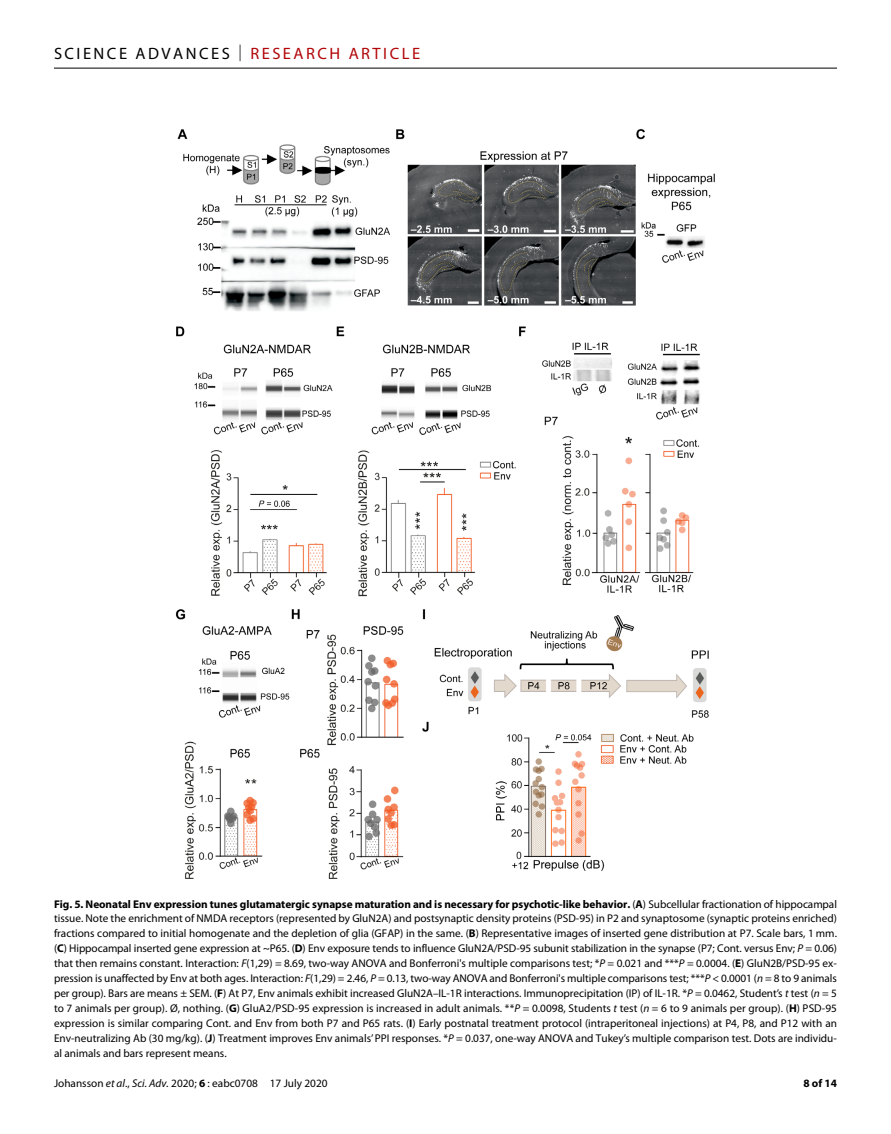
<style>
.page{position:relative;width:891px;height:1134px;background:#fff}
.page>*{position:absolute;margin:0;border:0;box-sizing:border-box;transform-origin:0 0}
.t1{font:16.5px "Myriad Pro";letter-spacing:.15em;color:#000}
.t2{font:11.25px/15px "Myriad Pro";color:#000;text-align:justify}
.t3{font:700 11.25px "Myriad Pro";color:#000}
.s1{font-weight:300}
.s2{color:#b10508}
.s3{font-weight:700}
.s4{font-style:italic}
</style>
<div class="page">
<hr style="left:54px;top:68px;width:783px;height:1px;background:#000">
<img style="left:176px;top:128px;width:539px;height:751px">
<h1 class="t1" style="left:54px;top:40px;width:368px">SCIENCE ADVANCES <span class="s1">|</span> <span class="s2">RESEARCH ARTICLE</span></h1>
<p class="t2" style="left:54px;top:896px;width:785px"><span class="s3">Fig. 5. Neonatal Env expression tunes glutamatergic synapse maturation and is necessary for psychotic-like behavior.</span> (<span class="s3">A</span>) Subcellular fractionation of hippocampal tissue. Note the enrichment of NMDA receptors (represented by GluN2A) and postsynaptic density proteins (PSD-95) in P2 and synaptosome (synaptic proteins enriched) fractions compared to initial homogenate and the depletion of glia (GFAP) in the same. (<span class="s3">B</span>) Representative images of inserted gene distribution at P7. Scale bars, 1 mm. (<span class="s3">C</span>) Hippocampal inserted gene expression at ~P65. (<span class="s3">D</span>) Env exposure tends to influence GluN2A/PSD-95 subunit stabilization in the synapse (P7; Cont. versus Env; <span class="s4">P</span> = 0.06) that then remains constant. Interaction: <span class="s4">F</span>(1,29) = 8.69, two-way ANOVA and Bonferroni's multiple comparisons test; *<span class="s4">P</span> = 0.021 and ***<span class="s4">P</span> = 0.0004. (<span class="s3">E</span>) GluN2B/PSD-95 ex&shy;pression is unaffected by Env at both ages. Interaction: <span class="s4">F</span>(1,29) = 2.46, <span class="s4">P</span> = 0.13, two-way ANOVA and Bonferroni's multiple comparisons test; ***<span class="s4">P</span> &lt; 0.0001 (<span class="s4">n</span> = 8 to 9 animals per group). Bars are means ± SEM. (<span class="s3">F</span>) At P7, Env animals exhibit increased GluN2A–IL-1R interactions. Immunoprecipitation (IP) of IL-1R. *<span class="s4">P</span> = 0.0462, Student’s <span class="s4">t</span> test (<span class="s4">n</span> = 5 to 7 animals per group). Ø, nothing. (<span class="s3">G</span>) GluA2/PSD-95 expression is increased in adult animals. **<span class="s4">P</span> = 0.0098, Students <span class="s4">t</span> test (<span class="s4">n</span> = 6 to 9 animals per group). (<span class="s3">H</span>) PSD-95 expression is similar comparing Cont. and Env from both P7 and P65 rats. (<span class="s3">I</span>) Early postnatal treatment protocol (intraperitoneal injections) at P4, P8, and P12 with an Env-neutralizing Ab (30 mg/kg). (<span class="s3">J</span>) Treatment improves Env animals’ PPI responses. *<span class="s4">P</span> = 0.037, one-way ANOVA and Tukey’s multiple comparison test. Dots are individu&shy;al animals and bars represent means.</p>
<p class="t2" style="left:54px;top:1076px;width:275px">Johansson <span class="s4">et al</span>., <span class="s4">Sci. Adv.</span> 2020; <span class="s3">6</span> : eabc0708 17 July 2020</p>
<p class="t3" style="left:803px;top:1074px;width:35px">8 of 14</p>
</div>
